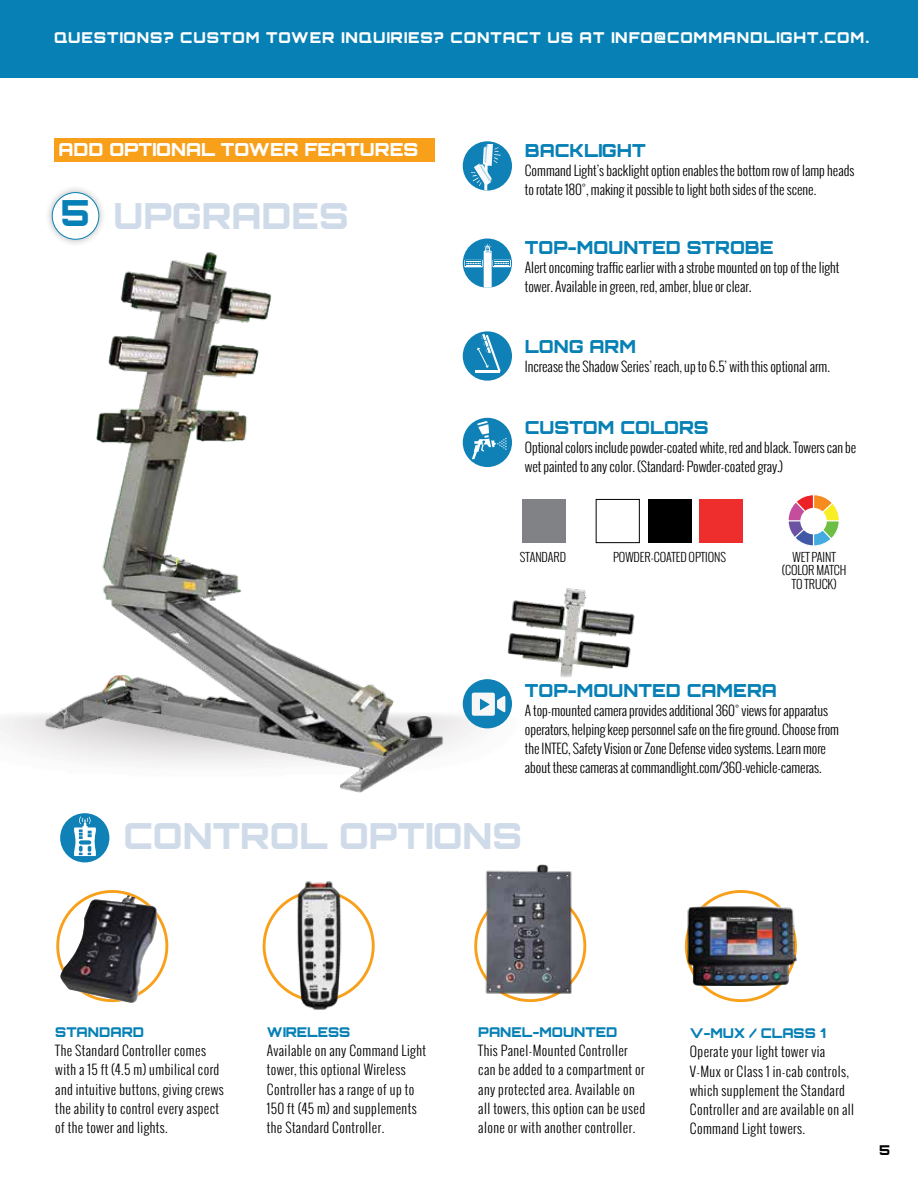
<style>
.page{position:relative;width:918px;height:1188px;background:#fff}
.page>*{position:absolute;margin:0;border:0;box-sizing:border-box;transform-origin:0 0}
.t1{font:900 36px "Orbitron";color:#d0dbea}
.t2{font:900 36px "Orbitron";color:#0680b5}
.t3{font:900 18px "Orbitron";color:#0680b5}
.t4{font:900 18px "Orbitron";color:#fff}
.t5{font:900 15px "Orbitron";letter-spacing:.06em;color:#fff}
.t6{font:300 13.5px/19.2px "Oswald";color:#000}
.t7{font:300 13.5px/19.2px "Oswald";letter-spacing:.03em;color:#000}
.t8{font:900 13.5px "Orbitron";color:#0680b5}
.t9{font:900 13.5px "Orbitron";color:#000}
.t10{font:300 12px/13.5px "Oswald";letter-spacing:-.005em;color:#000;text-align:center}
.s1{font-size:15px}
</style>
<div class="page">
<img style="left:0;top:504px;width:523px;height:241px">
<img style="left:29px;top:252px;width:430px;height:596px">
<div style="left:596px;top:499px;width:44px;height:44px;border:1px solid #000"></div>
<div style="left:648px;top:499px;width:44px;height:44px;background:#000"></div>
<div style="left:523px;top:499px;width:43px;height:44px;background:#808285"></div>
<div style="left:463px;top:141px;width:49px;height:50px;background:#0f81b6;border-radius:50%"></div>
<img style="left:486px;top:144px;width:7px;height:2px">
<svg style="left:471px;top:146px;width:30px;height:44px"></svg>
<svg style="left:463px;top:239px;width:49px;height:49px"></svg>
<svg style="left:466px;top:243px;width:43px;height:45px"></svg>
<div style="left:463px;top:331px;width:49px;height:50px;background:#0f81b6;border-radius:50%"></div>
<hr style="left:476px;top:370px;width:24px;height:3px;background:#fff">
<svg style="left:477px;top:334px;width:24px;height:38px"></svg>
<div style="left:463px;top:418px;width:49px;height:49px;background:#0f81b6;border-radius:50%"></div>
<svg style="left:472px;top:421px;width:35px;height:38px"></svg>
<svg style="left:788px;top:495px;width:51px;height:52px"></svg>
<div style="left:801px;top:509px;width:25px;height:25px;background:#fff;border-radius:50%"></div>
<div style="left:800px;top:508px;width:27px;height:26px;border:2px solid #fff;border-radius:50%"></div>
<div style="left:463px;top:679px;width:49px;height:49px;background:#0f81b6;border-radius:50%"></div>
<svg style="left:472px;top:693px;width:33px;height:23px"></svg>
<svg style="left:56px;top:890px;width:112px;height:113px"></svg>
<img style="left:97px;top:897px;width:34px;height:5px">
<svg style="left:263px;top:900px;width:112px;height:92px"></svg>
<svg style="left:474px;top:915px;width:112px;height:62px"></svg>
<img style="left:479px;top:864px;width:98px;height:139px">
<svg style="left:695px;top:890px;width:87px;height:113px"></svg>
<img style="left:684px;top:906px;width:113px;height:79px">
<div style="left:60px;top:813px;width:49px;height:49px;background:#0f81b6;border-radius:50%"></div>
<svg style="left:74px;top:816px;width:22px;height:40px"></svg>
<img style="left:287px;top:881px;width:65px;height:129px">
<div style="left:44px;top:185px;width:63px;height:62px;background:#000;opacity:.3"></div>
<div style="left:52px;top:193px;width:47px;height:46px;background:#fff;border-radius:50%"></div>
<div style="left:52px;top:192px;width:47px;height:48px;border:1px solid #0680b5;border-radius:50%"></div>
<div style="left:54px;top:138px;width:380px;height:24px;background:#f9a01b"></div>
<img style="left:505px;top:585px;width:130px;height:92px">
<div style="left:0;top:0;width:918px;height:77px;background:#0680b5"></div>
<div style="left:699px;top:499px;width:43px;height:44px;background:#ee2d2d"></div>
<p class="t5" style="left:54px;top:29px;width:816px">QUESTIONS? CUSTOM TOWER INQUIRIES? CONTACT US AT INFO@COMMANDLIGHT.COM.</p>
<h2 class="t4" style="left:58px;top:138px;width:361px">ADD OPTIONAL TOWER FEATURES</h2>
<h1 class="t2" style="left:61px;top:191px;width:31px">5</h1>
<h1 class="t1" style="left:114px;top:194px;width:237px">UPGRADES</h1>
<h2 class="t3" style="left:525px;top:139px;width:123px">BACKLIGHT</h2>
<p class="t6" style="left:525px;top:160px;width:331px">Command Light’s backlight option enables the bottom row of lamp heads to rotate 180°, making it possible to light both sides of the scene.</p>
<h2 class="t3" style="left:525px;top:236px;width:250px">TOP-MOUNTED STROBE</h2>
<p class="t6" style="left:525px;top:258px;width:316px">Alert oncoming traffic earlier with a strobe mounted on top of the light tower. Available in green, red, amber, blue or clear<span class="s1">.</span></p>
<h2 class="t3" style="left:525px;top:335px;width:113px">LONG ARM</h2>
<p class="t6" style="left:525px;top:357px;width:307px">Increase the Shadow Series’ reach, up to 6.5’ with this optional arm.</p>
<h2 class="t3" style="left:525px;top:416px;width:185px">CUSTOM COLORS</h2>
<p class="t6" style="left:525px;top:438px;width:333px">Optional colors include powder-coated white, red and black. Towers can be wet painted to any color. (Standard: Powder-coated gray.)</p>
<p class="t10" style="left:520px;top:550px;width:48px">STANDARD</p>
<p class="t10" style="left:613px;top:550px;width:114px">POWDER-COATED OPTIONS</p>
<p class="t10" style="left:782px;top:550px;width:66px">WET PAINT (COLOR MATCH<br>TO TRUCK)</p>
<h2 class="t3" style="left:525px;top:679px;width:254px">TOP-MOUNTED CAMERA</h2>
<p class="t6" style="left:525px;top:700px;width:316px">A top-mounted camera provides additional 360° views for apparatus operators, helping keep personnel safe on the fire ground. Choose from the INTEC, Safety Vision or Zone Defense video systems. Learn more about these cameras at commandlight.com/360-vehicle-cameras.</p>
<h1 class="t1" style="left:123px;top:814px;width:400px">CONTROL OPTIONS</h1>
<p class="t8" style="left:55px;top:1024px;width:90px">STANDARD</p>
<p class="t7" style="left:55px;top:1041px;width:170px">The Standard Controller comes with a 15 ft (4.5 m) umbilical cord and intuitive buttons, giving crews the ability to control every aspect of the tower and lights.</p>
<p class="t8" style="left:267px;top:1024px;width:85px">WIRELESS</p>
<p class="t7" style="left:267px;top:1041px;width:161px">Available on any Command Light tower, this optional Wireless<br>Controller has a range of up to<br>150 ft (45 m) and supplements the Standard Controller.</p>
<p class="t8" style="left:478px;top:1024px;width:140px">PANEL-MOUNTED</p>
<p class="t7" style="left:478px;top:1041px;width:168px">This Panel-Mounted Controller can be added to a compartment or any protected area. Available on all towers, this option can be used alone or with another controller.</p>
<p class="t8" style="left:690px;top:1025px;width:137px">V-MUX / CLASS 1</p>
<p class="t7" style="left:690px;top:1042px;width:166px">Operate your light tower via<br>V-Mux or Class 1 in-cab controls, which supplement the Standard<br>Controller and are available on all<br>Command Light towers.</p>
<p class="t9" style="left:879px;top:1142px;width:13px">5</p>
</div>
